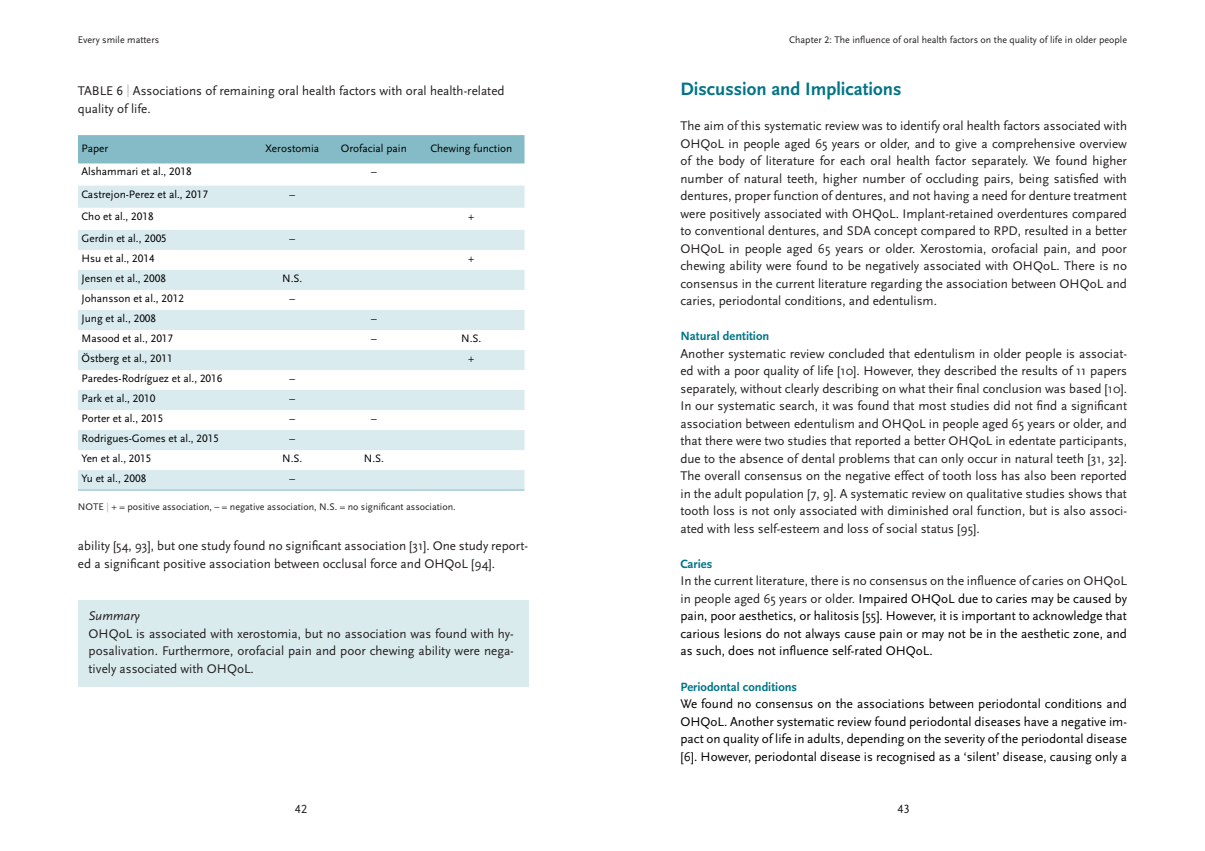
<style>
.page{position:relative;width:1205px;height:851px;background:#fff}
.page>*{position:absolute;margin:0;border:0;box-sizing:border-box;transform-origin:0 0}
.paragraaf{font:700 18.75px "Scala Sans";color:#007586}
.basis{font:13.12px/17.5px "Scala Sans";color:#231f20}
.basis-2{font:13.12px/17.5px "Scala Sans";color:#000;text-align:justify}
.box_summary{font:13.12px/17.5px "Scala Sans";color:#231f20;text-align:justify}
.box_summary-2{font:italic 13.12px "Scala Sans";color:#231f20}
.paragraaf_subsub{font:700 12.5px "Scala Sans";color:#007586}
.t1{font:12.5px "Scala Sans LF";color:#231f20}
.tabel{font:11.25px "Scala Sans LF";color:#000}
.t2{font:10px "Scala Sans LF";color:#231f20}
.note{font:10px "Scala Sans";color:#231f20}
.s1{font-family:"Scala Sans LF"}
.s2{font-family:"Scala Sans LF";color:#b6b7bb}
.s3{color:#b6b7bb}
.s4{color:#231f20}
</style>
<div class="page">
<div style="left:78px;top:600px;width:450px;height:34px;background:#daebee"></div>
<div style="left:78px;top:617px;width:450px;height:70px;background:#daebee"></div>
<div style="left:78px;top:135px;width:446px;height:28px;background:#84bbc6"></div>
<svg style="left:78px;top:185px;width:446px;height:304px;fill:#daebef"></svg>
<hr style="left:78px;top:489px;width:177px;height:1px;background:#84bbc6">
<hr style="left:255px;top:489px;width:75px;height:1px;background:#84bbc6">
<hr style="left:330px;top:489px;width:88px;height:1px;background:#84bbc6">
<hr style="left:418px;top:489px;width:106px;height:1px;background:#84bbc6">
<p class="t2" style="left:78px;top:34px;width:83px">Every smile matters</p>
<p class="t2" style="left:789px;top:34px;width:339px">Chapter 2: The influence of oral health factors on the quality of life in older people</p>
<p class="basis" style="left:78px;top:82px;width:428px"><span class="s1">TABLE 6</span> <span class="s2">|</span> Associations of remaining oral health factors with oral health-related quality of life.</p>
<p class="tabel" style="left:81px;top:142px;width:28px">Paper</p>
<p class="tabel" style="left:265px;top:142px;width:55px">Xerostomia</p>
<p class="tabel" style="left:341px;top:142px;width:67px">Orofacial pain</p>
<p class="tabel" style="left:430px;top:142px;width:83px">Chewing function</p>
<p class="tabel" style="left:81px;top:166px;width:112px">Alshammari et al., 2018</p>
<p class="tabel" style="left:371px;top:166px;width:7px">–</p>
<p class="tabel" style="left:81px;top:188px;width:128px">Castrejon-Perez et al., 2017</p>
<p class="tabel" style="left:290px;top:188px;width:7px">–</p>
<p class="tabel" style="left:81px;top:210px;width:74px">Cho et al., 2018</p>
<p class="tabel" style="left:468px;top:210px;width:8px">+</p>
<p class="tabel" style="left:81px;top:232px;width:87px">Gerdin et al., 2005</p>
<p class="tabel" style="left:290px;top:232px;width:7px">–</p>
<p class="tabel" style="left:81px;top:252px;width:75px">Hsu et al., 2014</p>
<p class="tabel" style="left:468px;top:252px;width:8px">+</p>
<p class="tabel" style="left:81px;top:272px;width:86px">Jensen et al., 2008</p>
<p class="tabel" style="left:282px;top:272px;width:22px">N.S.</p>
<p class="tabel" style="left:81px;top:292px;width:104px">Johansson et al., 2012</p>
<p class="tabel" style="left:290px;top:292px;width:7px">–</p>
<p class="tabel" style="left:81px;top:312px;width:76px">Jung et al., 2008</p>
<p class="tabel" style="left:371px;top:312px;width:7px">–</p>
<p class="tabel" style="left:81px;top:332px;width:93px">Masood et al., 2017</p>
<p class="tabel" style="left:371px;top:332px;width:7px">–</p>
<p class="tabel" style="left:461px;top:332px;width:22px">N.S.</p>
<p class="tabel" style="left:81px;top:352px;width:93px">Östberg et al., 2011</p>
<p class="tabel" style="left:468px;top:352px;width:8px">+</p>
<p class="tabel" style="left:81px;top:372px;width:142px">Paredes-Rodríguez et al., 2016</p>
<p class="tabel" style="left:290px;top:372px;width:7px">–</p>
<p class="tabel" style="left:81px;top:392px;width:75px">Park et al., 2010</p>
<p class="tabel" style="left:290px;top:392px;width:7px">–</p>
<p class="tabel" style="left:81px;top:412px;width:83px">Porter et al., 2015</p>
<p class="tabel" style="left:290px;top:412px;width:7px">–</p>
<p class="tabel" style="left:371px;top:412px;width:7px">–</p>
<p class="tabel" style="left:81px;top:432px;width:139px">Rodrigues-Gomes et al., 2015</p>
<p class="tabel" style="left:290px;top:432px;width:7px">–</p>
<p class="tabel" style="left:81px;top:452px;width:71px">Yen et al., 2015</p>
<p class="tabel" style="left:282px;top:452px;width:22px">N.S.</p>
<p class="tabel" style="left:364px;top:452px;width:22px">N.S.</p>
<p class="tabel" style="left:81px;top:472px;width:66px">Yu et al., 2008</p>
<p class="tabel" style="left:290px;top:472px;width:7px">–</p>
<p class="note" style="left:78px;top:501px;width:379px">NOTE <span class="s3">|</span> + = positive association, – = negative association, N.S. = no significant association.</p>
<p class="basis" style="left:78px;top:537px;width:452px">ability [54, 93], but one study found no significant association [31]. One study report&shy;ed a significant positive association between occlusal force and OHQoL [94].</p>
<p class="box_summary-2" style="left:89px;top:609px;width:53px">Summary</p>
<p class="box_summary" style="left:89px;top:625px;width:427px">OHQoL is associated with xerostomia, but no association was found with hy&shy;posalivation. Furthermore, orofacial pain and poor chewing ability were nega&shy;tively associated with OHQoL.</p>
<p class="paragraaf" style="left:680px;top:79px;width:223px">Discussion and Implications</p>
<p class="basis" style="left:680px;top:117px;width:448px;text-align:justify">The aim of this systematic review was to identify oral health factors associated with OHQoL in people aged 65 years or older, and to give a comprehensive overview of the body of literature for each oral health factor separately. We found higher number of natural teeth, higher number of occluding pairs, being satisfied with dentures, proper function of dentures, and not having a need for denture treatment were positively associated with OHQoL. Implant-retained overdentures compared to conventional dentures, and SDA concept compared to RPD, resulted in a better OHQoL in people aged 65 years or older. Xerostomia, orofacial pain, and poor chewing ability were found to be negatively associated with OHQoL. There is no consensus in the current literature regarding the association between OHQoL and caries, periodontal conditions, and edentulism.</p>
<p class="paragraaf_subsub" style="left:680px;top:329px;width:90px">Natural dentition</p>
<p class="basis" style="left:680px;top:345px;width:448px;text-align:justify">Another systematic review concluded that edentulism in older people is associat&shy;ed with a poor quality of life [10]. However, they described the results of 11 papers separately, without clearly describing on what their final conclusion was based [10].<br>In our systematic search, it was found that most studies did not find a significant association between edentulism and OHQoL in people aged 65 years or older, and that there were two studies that reported a better OHQoL in edentate participants, due to the absence of dental problems that can only occur in natural teeth [31, 32].<br>The overall consensus on the negative effect of tooth loss has also been reported in the adult population [7, 9]. A systematic review on qualitative studies shows that tooth loss is not only associated with diminished oral function, but is also associ&shy;ated with less self-esteem and loss of social status [95].</p>
<p class="paragraaf_subsub" style="left:680px;top:557px;width:33px">Caries</p>
<p class="basis-2" style="left:680px;top:572px;width:448px"><span class="s4">In the current literature, there is no consensus on the influence of caries on OHQoL in people aged 65 years or older.</span> Impaired OHQoL due to caries may be caused by pain, poor aesthetics, or halitosis [55]. However, it is important to acknowledge that carious lesions do not always cause pain or may not be in the aesthetic zone, and as such, does not influence self-rated OHQoL.</p>
<p class="paragraaf_subsub" style="left:680px;top:679px;width:118px">Periodontal conditions</p>
<p class="basis-2" style="left:680px;top:695px;width:448px">We found no consensus on the associations between periodontal conditions and OHQoL. Another systematic review found periodontal diseases have a negative im&shy;pact on quality of life in adults, depending on the severity of the periodontal disease [6]. However, periodontal disease is recognised as a ‘silent’ disease, causing only a</p>
<p class="t1" style="left:295px;top:802px;width:14px">42</p>
<p class="t1" style="left:897px;top:802px;width:14px">43</p>
</div>
